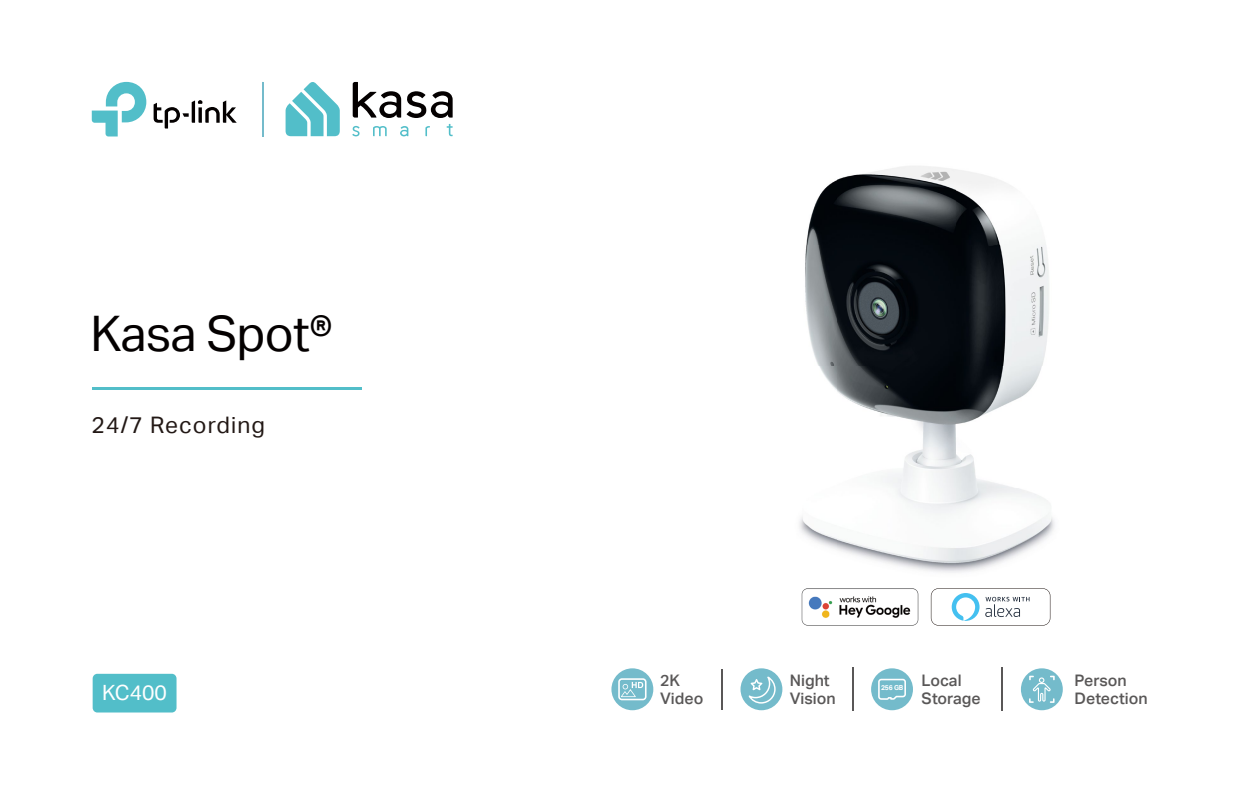
<style>
.page{position:relative;width:1260px;height:788px;background:#fff}
.page>*{position:absolute;margin:0;border:0;box-sizing:border-box;transform-origin:0 0}
.t1{font:49px "TP Link Aktiv Regular";letter-spacing:-.01em;color:#040000}
.t2{font:22.75px "TP Link Aktiv Regular";letter-spacing:.05em;color:#221815}
.t3{font:21px "TP Link Aktiv Regular";letter-spacing:-.005em;color:#fff}
.t4{font:15.92px/18.1px "TP Link Aktiv Medium";color:#595757}
.t5{font:6.91px "TP Link Aktiv Bold";color:#fff}
</style>
<div class="page">
<div style="left:93px;top:673px;width:84px;height:39px;background:#52bec9;border-radius:5px"></div>
<hr style="left:92px;top:387px;width:269px;height:3px;background:#52bec9">
<svg style="left:425px;top:126px;width:5px;height:10px"></svg>
<svg style="left:447px;top:124px;width:6px;height:12px"></svg>
<svg style="left:352px;top:126px;width:8px;height:10px"></svg>
<svg style="left:373px;top:126px;width:14px;height:10px"></svg>
<svg style="left:400px;top:126px;width:8px;height:10px"></svg>
<svg style="left:407px;top:91px;width:46px;height:27px"></svg>
<svg style="left:353px;top:82px;width:48px;height:36px"></svg>
<svg style="left:286px;top:82px;width:54px;height:54px"></svg>
<svg style="left:92px;top:82px;width:54px;height:54px"></svg>
<svg style="left:154px;top:100px;width:83px;height:28px"></svg>
<hr style="left:262px;top:82px;width:1px;height:54px;background:#74bbcb">
<img style="left:799px;top:166px;width:256px;height:444px">
<svg style="left:931px;top:588px;width:119px;height:37px"></svg>
<hr style="left:721px;top:669px;width:1px;height:40px;background:#595757">
<hr style="left:852px;top:667px;width:1px;height:43px;background:#595757">
<hr style="left:1001px;top:667px;width:2px;height:43px;background:#595757">
<div style="left:741px;top:668px;width:41px;height:42px;background:#74bbcb;border-radius:50%"></div>
<svg style="left:749px;top:676px;width:27px;height:27px"></svg>
<svg style="left:802px;top:588px;width:116px;height:37px"></svg>
<div style="left:871px;top:668px;width:42px;height:42px;background:#74bbcb;border-radius:50%"></div>
<svg style="left:878px;top:678px;width:28px;height:21px"></svg>
<div style="left:611px;top:668px;width:42px;height:42px;background:#74bbcb;border-radius:50%"></div>
<svg style="left:618px;top:678px;width:29px;height:22px"></svg>
<div style="left:1021px;top:668px;width:42px;height:42px;background:#74bbcb;border-radius:50%"></div>
<svg style="left:1029px;top:675px;width:26px;height:27px"></svg>
<h1 class="t1" style="left:91px;top:305px;width:244px">Kasa Spot®</h1>
<h2 class="t2" style="left:92px;top:412px;width:175px">24/7 Recording</h2>
<h3 class="t3" style="left:102px;top:680px;width:66px">KC400</h3>
<p class="t4" style="left:790px;top:671px;width:47px">Night<br>Vision</p>
<p class="t4" style="left:922px;top:671px;width:61px">Local<br>Storage</p>
<p class="t4" style="left:660px;top:671px;width:45px">2K<br>Video</p>
<p class="t5" style="left:881px;top:683px;width:24px">256 GB</p>
<p class="t4" style="left:1075px;top:671px;width:75px">Person<br>Detection</p>
</div>
